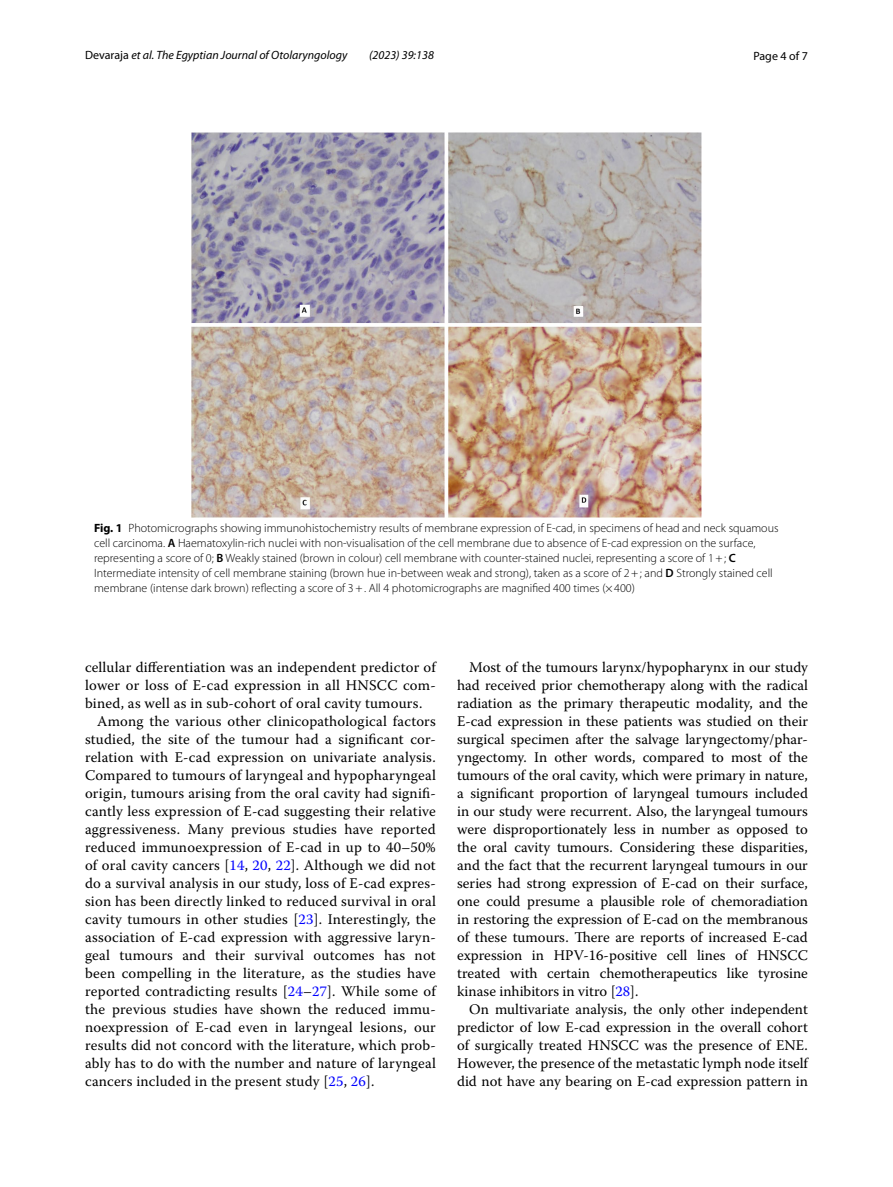
<style>
.page{position:relative;width:893px;height:1187px;background:#fff}
.page>*{position:absolute;margin:0;border:0;box-sizing:border-box;transform-origin:0 0}
.t1{font:14.7px/18px "Warnock Pro";letter-spacing:.015em;color:#000;text-align:justify}
.t2{font:300 12px/15px "Myriad Pro";color:#000}
.t3{font:italic 12px "Myriad Pro";color:#000}
.t4{font:12px "Myriad Pro";color:#000}
.s1{font-style:normal}
.s2{font-weight:700}
.s3{font-weight:600}
.s4{color:#00f}
</style>
<div class="page">
<img style="left:191px;top:133px;width:511px;height:384px">
<p class="t3" style="left:85px;top:48px;width:264px"><span class="s1">Devaraja</span> et al. The Egyptian Journal of Otolaryngology</p>
<p class="t3" style="left:369px;top:48px;width:66px">(2023) 39:138</p>
<p class="t4" style="left:753px;top:48px;width:56px">Page 4 of 7</p>
<p class="t2" style="left:94px;top:521px;width:686px"><span class="s2">Fig. 1</span> Photomicrographs showing immunohistochemistry results of membrane expression of E-cad, in specimens of head and neck squamous cell carcinoma. <span class="s3">A</span> Haematoxylin-rich nuclei with non-visualisation of the cell membrane due to absence of E-cad expression on the surface, representing a score of 0; <span class="s3">B</span> Weakly stained (brown in colour) cell membrane with counter-stained nuclei, representing a score of 1+; <span class="s3">C </span>Intermediate intensity of cell membrane staining (brown hue in-between weak and strong), taken as a score of 2+; and <span class="s3">D</span> Strongly stained cell membrane (intense dark brown) reflecting a score of 3+. All 4 photomicrographs are magnified 400 times (×400)</p>
<p class="t1" style="left:85px;top:658px;width:352px">cellular differentiation was an independent predictor of</p>
<p class="t1" style="left:85px;top:676px;width:352px">lower or loss of E-cad expression in all HNSCC com-</p>
<p class="t1" style="left:85px;top:694px;width:339px">bined, as well as in sub-cohort of oral cavity tumours.</p>
<p class="t1" style="left:97px;top:712px;width:340px">Among the various other clinicopathological factors</p>
<p class="t1" style="left:85px;top:730px;width:352px">studied, the site of the tumour had a significant cor-</p>
<p class="t1" style="left:85px;top:748px;width:352px">relation with E-cad expression on univariate analysis.</p>
<p class="t1" style="left:85px;top:766px;width:352px">Compared to tumours of laryngeal and hypopharyngeal</p>
<p class="t1" style="left:85px;top:784px;width:352px">origin, tumours arising from the oral cavity had signifi-</p>
<p class="t1" style="left:85px;top:802px;width:352px">cantly less expression of E-cad suggesting their relative</p>
<p class="t1" style="left:85px;top:820px;width:352px">aggressiveness. Many previous studies have reported</p>
<p class="t1" style="left:85px;top:838px;width:352px">reduced immunoexpression of E-cad in up to 40–50%</p>
<p class="t1" style="left:85px;top:856px;width:352px">of oral cavity cancers [<span class="s4">14</span>, <span class="s4">20</span>, <span class="s4">22</span>]. Although we did not</p>
<p class="t1" style="left:85px;top:874px;width:352px">do a survival analysis in our study, loss of E-cad expres-</p>
<p class="t1" style="left:85px;top:892px;width:352px">sion has been directly linked to reduced survival in oral</p>
<p class="t1" style="left:85px;top:910px;width:352px">cavity tumours in other studies [<span class="s4">23</span>]. Interestingly, the</p>
<p class="t1" style="left:85px;top:928px;width:352px">association of E-cad expression with aggressive laryn-</p>
<p class="t1" style="left:85px;top:946px;width:352px">geal tumours and their survival outcomes has not</p>
<p class="t1" style="left:85px;top:964px;width:352px">been compelling in the literature, as the studies have</p>
<p class="t1" style="left:85px;top:982px;width:352px">reported contradicting results [<span class="s4">24</span>–<span class="s4">27</span>]. While some of</p>
<p class="t1" style="left:85px;top:1000px;width:352px">the previous studies have shown the reduced immu-</p>
<p class="t1" style="left:85px;top:1018px;width:352px">noexpression of E-cad even in laryngeal lesions, our</p>
<p class="t1" style="left:85px;top:1036px;width:352px">results did not concord with the literature, which prob-</p>
<p class="t1" style="left:85px;top:1054px;width:352px">ably has to do with the number and nature of laryngeal</p>
<p class="t1" style="left:85px;top:1072px;width:291px">cancers included in the present study [<span class="s4">25</span>, <span class="s4">26</span>].</p>
<p class="t1" style="left:457px;top:658px;width:352px;text-indent:12px">Most of the tumours larynx/hypopharynx in our study had received prior chemotherapy along with the radical radiation as the primary therapeutic modality, and the E-cad expression in these patients was studied on their surgical specimen after the salvage laryngectomy/phar&shy;yngectomy. In other words, compared to most of the tumours of the oral cavity, which were primary in nature, a significant proportion of laryngeal tumours included in our study were recurrent. Also, the laryngeal tumours were disproportionately less in number as opposed to the oral cavity tumours. Considering these disparities, and the fact that the recurrent laryngeal tumours in our series had strong expression of E-cad on their surface, one could presume a plausible role of chemoradiation in restoring the expression of E-cad on the membranous of these tumours. There are reports of increased E-cad expression in HPV-16-positive cell lines of HNSCC treated with certain chemotherapeutics like tyrosine kinase inhibitors in vitro [<span class="s4">28</span>].</p>
<p class="t1" style="left:457px;top:999px;width:352px;text-indent:12px">On multivariate analysis, the only other independent predictor of low E-cad expression in the overall cohort of surgically treated HNSCC was the presence of ENE.<br>However, the presence of the metastatic lymph node itself did not have any bearing on E-cad expression pattern in</p>
</div>
